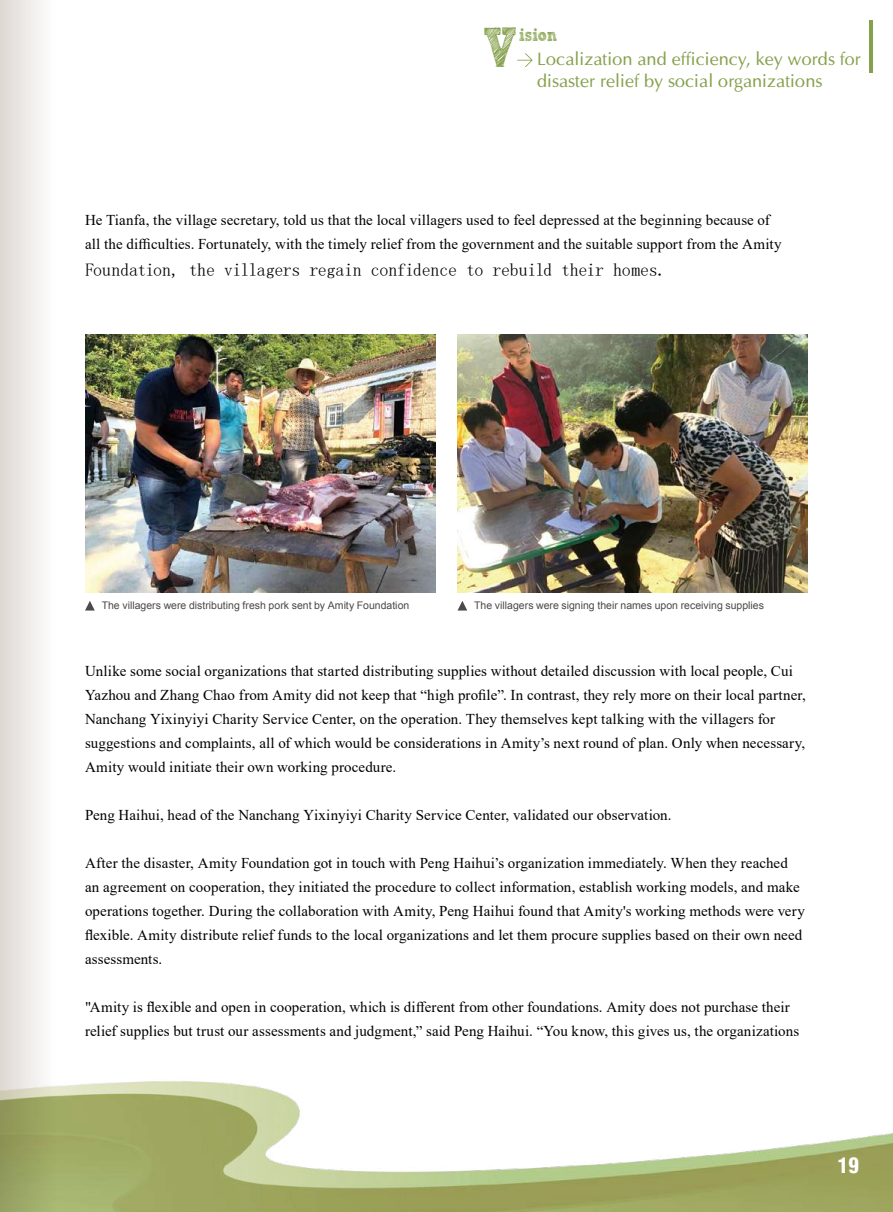
<style>
.page{position:relative;width:893px;height:1212px;background:#fff}
.page>*{position:absolute;margin:0;border:0;box-sizing:border-box;transform-origin:0 0}
.t1{font:56.25px "Sketch Rockwell";color:#86a14d;scale:.8 1}
.t2{font:900 condensed 21px "Helvetica LT";color:#fff}
.t3{font:18px/21.6px "Optima";color:#86a14d}
.t4{font:18px "Sim Sun";letter-spacing:-.02em;color:#000}
.t5{font:18px "Sketch Rockwell";color:#86a14d;scale:.83 1}
.t6{font:15px/24px "Times New Roman";letter-spacing:.005em;color:#000}
.t7{font:10.5px "Arial";color:#4c4948}
</style>
<div class="page">
<img style="left:57px;top:1081px;width:836px;height:131px">
<img style="left:85px;top:335px;width:350px;height:257px">
<img style="left:457px;top:335px;width:351px;height:257px">
<svg style="left:0;top:0;width:57px;height:1212px"></svg>
<hr style="left:870px;top:20px;width:3px;height:52px;background:#86a14d">
<svg style="left:517px;top:53px;width:16px;height:14px"></svg>
<svg style="left:85px;top:601px;width:10px;height:9px"></svg>
<svg style="left:458px;top:601px;width:9px;height:9px"></svg>
<h1 class="t1" style="left:483px;top:16px;width:43px">V</h1>
<p class="t5" style="left:519px;top:25px;width:48px">ision</p>
<p class="t3" style="left:537px;top:48px;width:325px">Localization and efficiency, key words for disaster relief by social organizations</p>
<p class="t6" style="left:85px;top:208px;width:698px">He Tianfa, the village secretary, told us that the local villagers used to feel depressed at the beginning because of all the difficulties. Fortunately, with the timely relief from the government and the suitable support from the Amity</p>
<p class="t4" style="left:85px;top:261px;width:583px">Foundation, the villagers regain confidence to rebuild their homes.</p>
<p class="t7" style="left:102px;top:598px;width:309px">The villagers were distributing fresh pork sent by Amity Foundation</p>
<p class="t7" style="left:474px;top:598px;width:291px">The villagers were signing their names upon receiving supplies</p>
<p class="t6" style="left:85px;top:658px;width:722px">Unlike some social organizations that started distributing supplies without detailed discussion with local people, Cui Yazhou and Zhang Chao from Amity did not keep that “high profile”. In contrast, they rely more on their local partner, Nanchang Yixinyiyi Charity Service Center, on the operation. They themselves kept talking with the villagers for suggestions and complaints, all of which would be considerations in Amity’s next round of plan. Only when necessary, Amity would initiate their own working procedure.</p>
<p class="t6" style="left:85px;top:802px;width:588px">Peng Haihui, head of the Nanchang Yixinyiyi Charity Service Center, validated our observation.</p>
<p class="t6" style="left:85px;top:850px;width:721px">After the disaster, Amity Foundation got in touch with Peng Haihui’s organization immediately. When they reached an agreement on cooperation, they initiated the procedure to collect information, establish working models, and make operations together. During the collaboration with Amity, Peng Haihui found that Amity's working methods were very flexible. Amity distribute relief funds to the local organizations and let them procure supplies based on their own need assessments.</p>
<p class="t6" style="left:85px;top:994px;width:716px">"Amity is flexible and open in cooperation, which is different from other foundations. Amity does not purchase their relief supplies but trust our assessments and judgment,” said Peng Haihui. “You know, this gives us, the organizations</p>
<h2 class="t2" style="left:838px;top:1152px;width:22px">19</h2>
</div>
